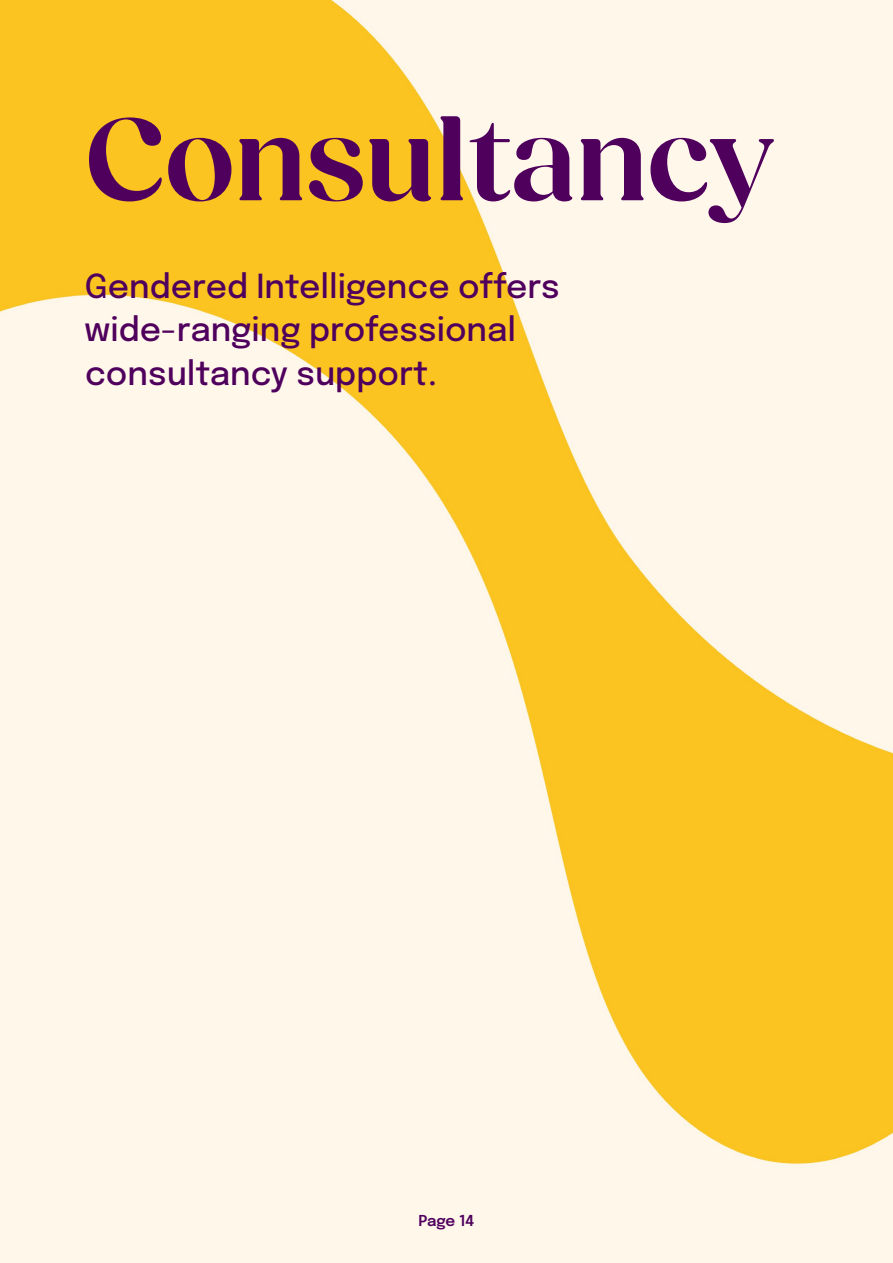
<style>
.page{position:relative;width:893px;height:1263px;background:#fff}
.page>*{position:absolute;margin:0;border:0;box-sizing:border-box;transform-origin:0 0}
.t1{font:600 120px "Fields Display";color:#4f005d}
.t2{font:500 33px/43.5px "Epilogue";color:#4f005d}
.t3{font:600 15px "Epilogue";letter-spacing:-.01em;color:#4f005d}
</style>
<div class="page">
<img style="left:0;top:0;width:893px;height:1263px">
<h1 class="t1" style="left:85px;top:91px;width:691px">Consultancy</h1>
<p class="t2" style="left:85px;top:262px;width:477px">Gendered Intelligence offers wide-ranging professional consultancy support.</p>
<p class="t3" style="left:418px;top:1210px;width:57px">Page 14</p>
</div>
